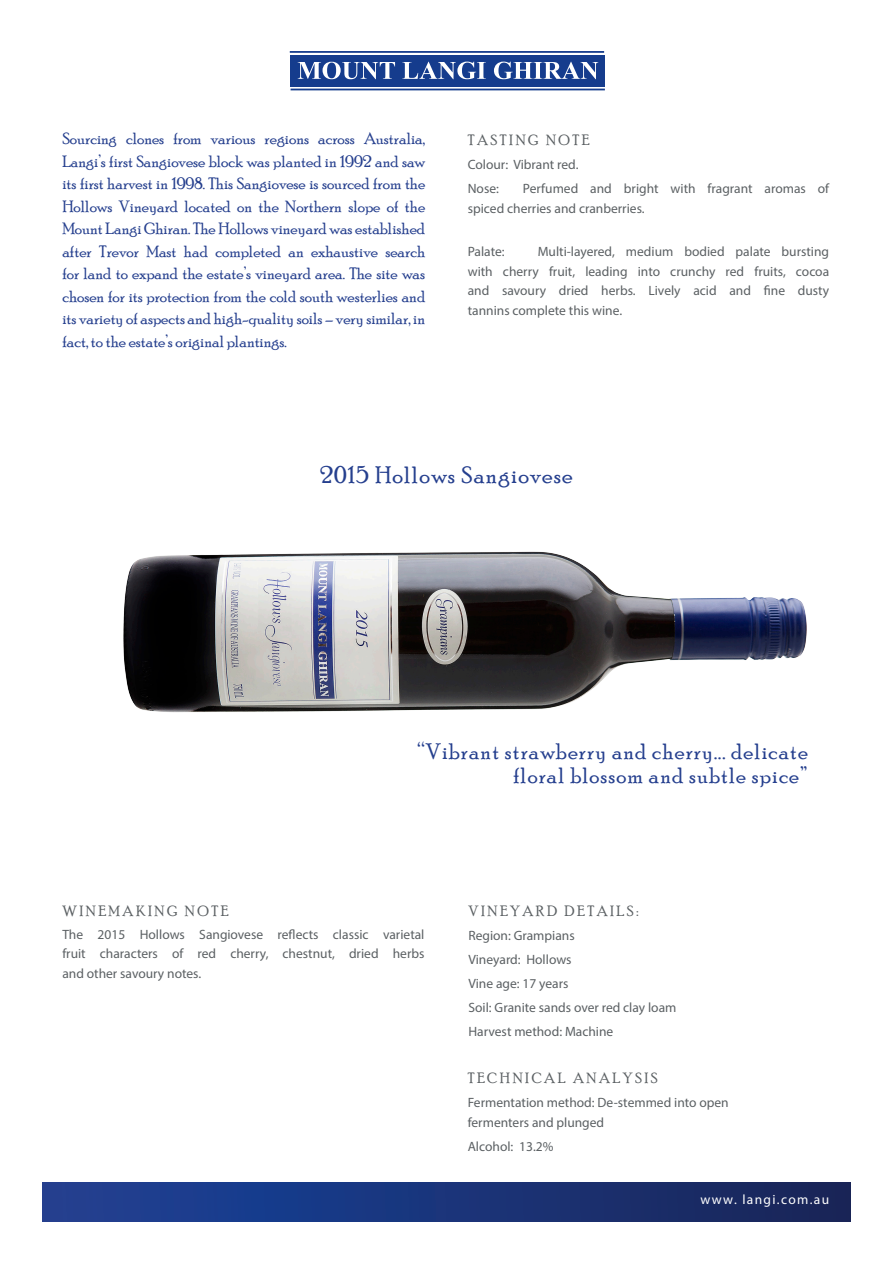
<style>
.page{position:relative;width:893px;height:1263px;background:#fff}
.page>*{position:absolute;margin:0;border:0;box-sizing:border-box;transform-origin:0 0}
.t1{font:24px "Poor Richard";letter-spacing:.05em;color:#253f8e}
.t2{font:22.5px/24px "Poor Richard";letter-spacing:.05em;color:#253f8e;text-align:right}
.t3{font:16.5px/22.5px "Poor Richard";color:#253f8e;text-align:justify}
.t4{font:15px "Poor Richard";letter-spacing:.17em;color:#5b6063}
.t5{font:13.5px/19.5px "Myriad Pro";color:#5b6063;text-align:justify}
.t6{font:13.5px "Myriad Pro";letter-spacing:.1em;color:#fff}
</style>
<div class="page">
<img style="left:123px;top:551px;width:684px;height:161px">
<div style="left:43px;top:1182px;width:807px;height:39px;background:linear-gradient(to right,#1d4298,#182559)"></div>
<div style="left:291px;top:55px;width:314px;height:32px;background:#153c8d"></div>
<svg style="left:298px;top:62px;width:97px;height:17px"></svg>
<svg style="left:402px;top:62px;width:84px;height:17px"></svg>
<svg style="left:494px;top:62px;width:104px;height:17px"></svg>
<hr style="left:291px;top:89px;width:314px;height:1px;background:#153c8d">
<hr style="left:290px;top:51px;width:314px;height:2px;background:#153c8d">
<p class="t3" style="left:62px;top:127px;width:364px">Sourcing clones from various regions across Australia, Langi’s first Sangiovese block was planted in 1992 and saw its first harvest in 1998. This Sangiovese is sourced from the Hollows Vineyard located on the Northern slope of the Mount Langi Ghiran. The Hollows vineyard was established after Trevor Mast had completed an exhaustive search for land to expand the estate’s vineyard area. The site was chosen for its protection from the cold south westerlies and its variety of aspects and high-quality soils – very similar, in fact, to the estate’s original plantings.</p>
<p class="t4" style="left:468px;top:132px;width:123px">TASTING NOTE</p>
<p class="t5" style="left:468px;top:155px;width:112px">Colour: Vibrant red.</p>
<p class="t5" style="left:468px;top:179px;width:33px">Nose:</p>
<p class="t5" style="left:468px;top:179px;width:363px;text-indent:55px">Perfumed and bright with fragrant aromas of spiced cherries and cranberries.</p>
<p class="t5" style="left:468px;top:242px;width:38px">Palate:</p>
<p class="t5" style="left:468px;top:242px;width:363px;text-indent:70px">Multi-layered, medium bodied palate bursting with cherry fruit, leading into crunchy red fruits, cocoa and savoury dried herbs. Lively acid and fine dusty tannins complete this wine.</p>
<p class="t1" style="left:320px;top:462px;width:254px">2015 Hollows Sangiovese</p>
<p class="t2" style="left:417px;top:739px;width:392px">“Vibrant strawberry and cherry... delicate floral blossom and subtle spice”</p>
<p class="t4" style="left:62px;top:902px;width:168px">WINEMAKING NOTE</p>
<p class="t5" style="left:62px;top:924px;width:364px">The 2015 Hollows Sangiovese reflects classic varietal fruit characters of red cherry, chestnut, dried herbs and other savoury notes.</p>
<p class="t4" style="left:468px;top:902px;width:171px">VINEYARD DETAILS:</p>
<p class="t5" style="left:468px;top:926px;width:108px">Region: Grampians</p>
<p class="t5" style="left:468px;top:950px;width:105px">Vineyard: Hollows</p>
<p class="t5" style="left:468px;top:974px;width:102px">Vine age: 17 years</p>
<p class="t5" style="left:468px;top:998px;width:210px">Soil: Granite sands over red clay loam</p>
<p class="t5" style="left:468px;top:1022px;width:146px">Harvest method: Machine</p>
<p class="t4" style="left:468px;top:1070px;width:192px">TECHNICAL ANALYSIS</p>
<p class="t5" style="left:468px;top:1093px;width:263px">Fermentation method: De-stemmed into open fermenters and plunged</p>
<p class="t5" style="left:468px;top:1136px;width:87px">Alcohol: 13.2%</p>
<p class="t6" style="left:700px;top:1191px;width:130px">www. langi.com.au</p>
</div>
